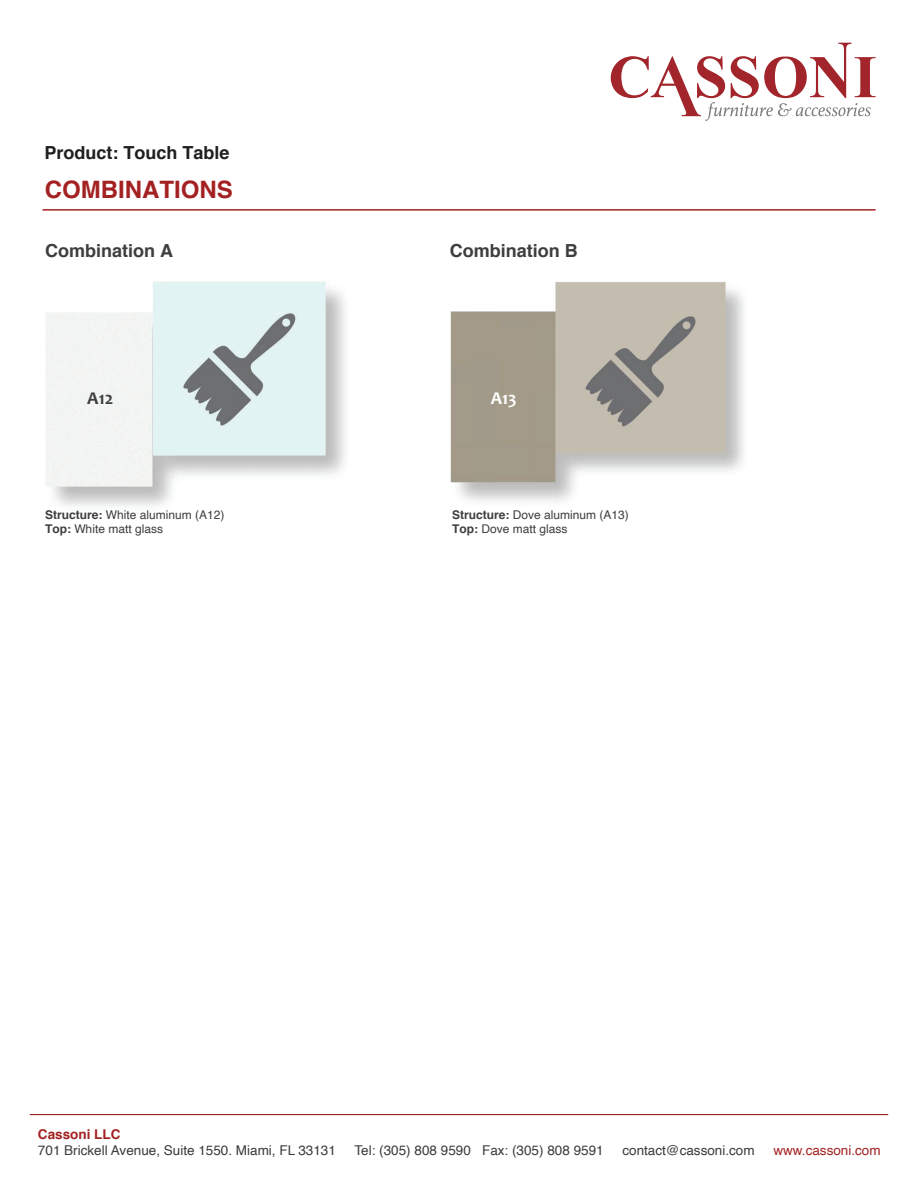
<style>
.page{position:relative;width:918px;height:1188px;background:#fff}
.page>*{position:absolute;margin:0;border:0;box-sizing:border-box;transform-origin:0 0}
.t1{font:700 24px "Helvetica";color:#a42122}
.t2{font:700 18px "Helvetica";color:#3e3e3f}
.t3{font:700 18px "Helvetica";color:#211e1e}
.t4{font:700 18px "Candara";color:#3e3e3f}
.t5{font:700 18px "Candara";color:#fff}
.t6{font:13.5px "Helvetica";color:#3c3c3b}
.t7{font:13.5px "Helvetica";color:#a42122}
.t8{font:700 13.5px "Helvetica";color:#a42122}
.t9{font:12px/14.4px "Helvetica";color:#3e3e3f}
.s1{font-weight:700}
</style>
<div class="page">
<img style="left:450px;top:282px;width:294px;height:220px">
<img style="left:46px;top:281px;width:299px;height:225px">
<hr style="left:30px;top:1114px;width:858px;height:1px;background:#a42122">
<hr style="left:43px;top:209px;width:833px;height:2px;background:#a32121">
<svg style="left:611px;top:43px;width:265px;height:78px"></svg>
<h2 class="t3" style="left:45px;top:138px;width:187px">Product: Touch Table</h2>
<h1 class="t1" style="left:45px;top:170px;width:189px">COMBINATIONS</h1>
<h2 class="t2" style="left:45px;top:236px;width:129px">Combination A</h2>
<h2 class="t2" style="left:450px;top:236px;width:129px">Combination B</h2>
<h2 class="t4" style="left:87px;top:387px;width:27px">A12</h2>
<h2 class="t5" style="left:491px;top:387px;width:27px">A13</h2>
<p class="t9" style="left:45px;top:508px;width:181px"><span class="s1">Structure:</span> White aluminum (A12)<br><span class="s1">Top:</span> White matt glass</p>
<p class="t9" style="left:452px;top:508px;width:178px"><span class="s1">Structure:</span> Dove aluminum (A13)<br><span class="s1">Top:</span> Dove matt glass</p>
<p class="t8" style="left:38px;top:1124px;width:84px">Cassoni LLC</p>
<p class="t6" style="left:38px;top:1140px;width:299px">701 Brickell Avenue, Suite 1550. Miami, FL 33131</p>
<p class="t6" style="left:355px;top:1140px;width:251px">Tel: (305) 808 9590 Fax: (305) 808 9591</p>
<p class="t6" style="left:622px;top:1140px;width:134px">contact@cassoni.com</p>
<p class="t7" style="left:773px;top:1140px;width:109px">www.cassoni.com</p>
</div>
